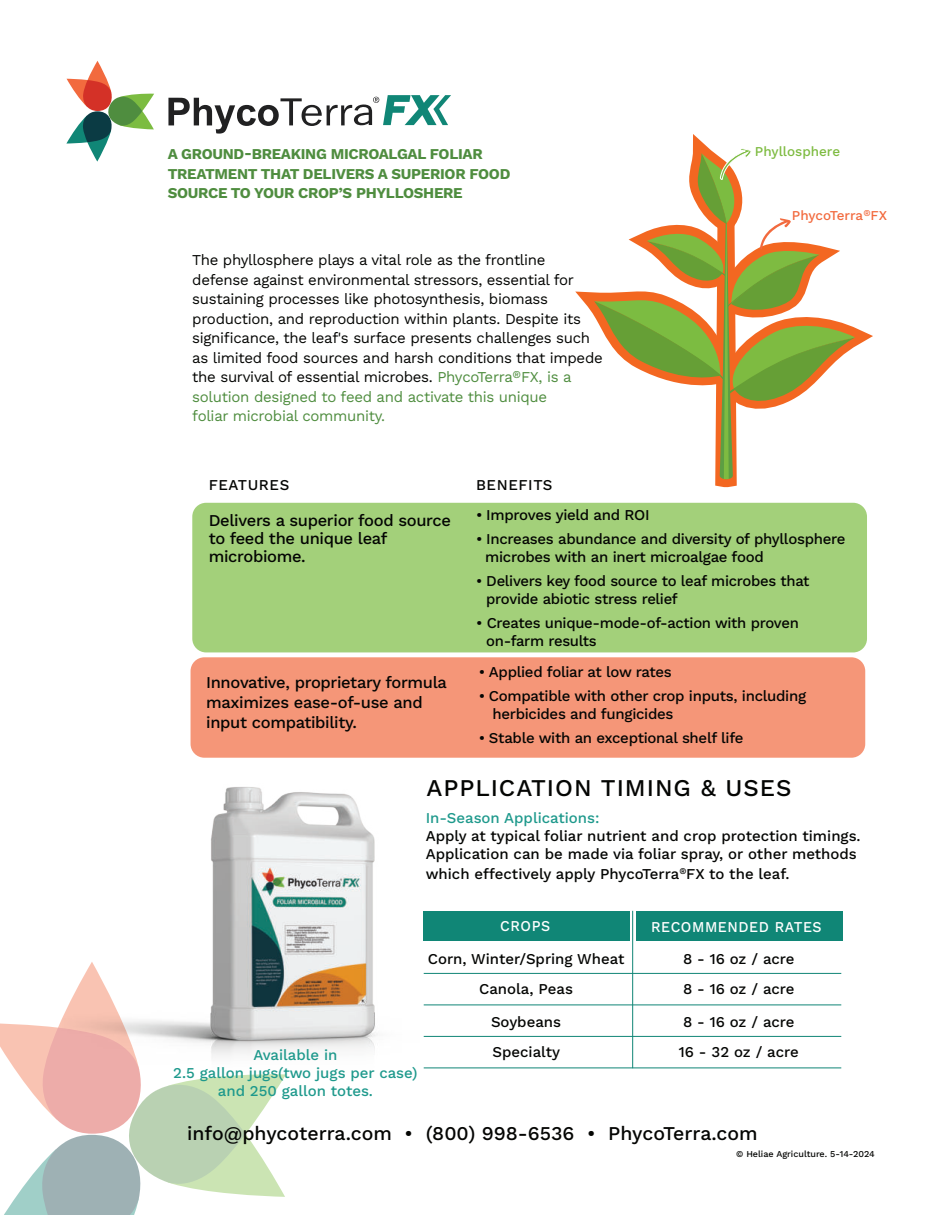
<style>
.page{position:relative;width:945px;height:1215px;background:#fff}
.page>*{position:absolute;margin:0;border:0;box-sizing:border-box;transform-origin:0 0}
.t1{font:500 24px "Work Sans";letter-spacing:.04em;color:#040503}
.t2{font:500 19.5px "Work Sans";color:#040503}
.t3{font:500 16.5px/18px "Work Sans";letter-spacing:-.02em;color:#040503}
.t4{font:15px/19.5px "Work Sans";letter-spacing:-.02em;color:#040503}
.t5{font:500 15px/18px "Work Sans";letter-spacing:-.02em;color:#040503}
.t6{font:500 15px/30px "Work Sans";color:#040503}
.t7{font:700 15px/19.5px "Work Sans";letter-spacing:-.02em;color:#4f8d3f}
.t8{font:500 15px/18px "Work Sans";color:#1e998c;text-align:center}
.t9{font:500 15px "Work Sans";letter-spacing:.04em;color:#fff;scale:.95 1}
.t10{font:500 15px "Work Sans";letter-spacing:.04em;color:#040503}
.t11{font:500 13.5px "Work Sans";color:#f26a3e}
.t12{font:500 13.5px "Work Sans";color:#7ebb41}
.t13{font:500 9px "Work Sans";color:#040503}
.s1{color:#4f8d3f}
</style>
<div class="page">
<svg style="left:0;top:1023px;width:285px;height:192px"></svg>
<div style="left:192px;top:503px;width:675px;height:149px;background:#a3d07a;border-radius:14px"></div>
<div style="left:191px;top:657px;width:674px;height:101px;background:#f59678;border-radius:14px"></div>
<img style="left:6px;top:735px;width:523px;height:381px">
<svg style="left:66px;top:61px;width:88px;height:101px"></svg>
<svg style="left:168px;top:95px;width:283px;height:39px"></svg>
<div style="left:423px;top:911px;width:207px;height:30px;background:#108676"></div>
<div style="left:636px;top:911px;width:206px;height:29px;background:#108676"></div>
<hr style="left:632px;top:911px;width:1px;height:157px;background:#108676">
<hr style="left:424px;top:973px;width:417px;height:1px;background:#108676">
<hr style="left:424px;top:1005px;width:417px;height:1px;background:#108676">
<hr style="left:424px;top:1036px;width:417px;height:1px;background:#108676">
<hr style="left:424px;top:1068px;width:417px;height:1px;background:#108676">
<svg style="left:577px;top:134px;width:296px;height:354px"></svg>
<p class="t7" style="left:168px;top:144px;width:344px">A GROUND-BREAKING MICROALGAL FOLIAR<br>TREATMENT THAT DELIVERS A SUPERIOR FOOD<br>SOURCE TO YOUR CROP’S PHYLLOSHERE</p>
<p class="t4" style="left:192px;top:252px;width:412px">The phyllosphere plays a vital role as the frontline defense against environmental stressors, essential for sustaining processes like photosynthesis, biomass production, and reproduction within plants. Despite its significance, the leaf's surface presents challenges such as limited food sources and harsh conditions that impede the survival of essential microbes. <span class="s1">PhycoTerra</span><sup>Æ</sup><span class="s1">FX, is a solution designed to feed and activate this unique<br>foliar microbial community.</span></p>
<p class="t12" style="left:755px;top:146px;width:87px">Phyllosphere</p>
<p class="t11" style="left:792px;top:210px;width:97px">PhycoTerra<sup>Æ</sup>FX</p>
<p class="t10" style="left:209px;top:479px;width:82px">FEATURES</p>
<p class="t3" style="left:209px;top:513px;width:244px">Delivers a superior food source to feed the unique leaf microbiome.</p>
<p class="t3" style="left:206px;top:674px;width:242px;line-height:19.8px">Innovative, proprietary formula maximizes ease-of-use and input compatibility.</p>
<p class="t5" style="left:476px;top:471px;width:175px;line-height:30px">BENEFITS<br>ï Improves yield and ROI</p>
<p class="t5" style="left:485px;top:531px;width:362px;text-indent:-9px">ï Increases abundance and diversity of phyllosphere microbes with an inert microalgae food</p>
<p class="t5" style="left:486px;top:573px;width:325px;text-indent:-10px">ï Delivers key food source to leaf microbes that provide abiotic stress relief</p>
<p class="t5" style="left:486px;top:615px;width:314px;text-indent:-10px">ï Creates unique-mode-of-action with proven on-farm results</p>
<p class="t5" style="left:479px;top:661px;width:329px;line-height:24px">ï Applied foliar at low rates<br>ï Compatible with other crop inputs, including</p>
<p class="t5" style="left:479px;top:703px;width:266px;line-height:24px;text-indent:14px">herbicides and fungicides<br>ï Stable with an exceptional shelf life</p>
<h1 class="t1" style="left:426px;top:779px;width:367px">APPLICATION TIMING &amp; USES</h1>
<p class="t8" style="left:426px;top:810px;width:175px">In-Season Applications:</p>
<p class="t6" style="left:426px;top:828px;width:437px;line-height:18px">Apply at typical foliar nutrient and crop protection timings.<br>Application can be made via foliar spray, or other methods</p>
<p class="t6" style="left:426px;top:858px;width:365px">which e昀昀ectively apply PhycoTerra<sup>Æ</sup>FX to the leaf.</p>
<p class="t8" style="left:173px;top:1047px;width:246px">Available in<br>2.5 gallon jugs(two jugs per case) and 250 gallon totes.</p>
<p class="t9" style="left:500px;top:920px;width:54px">CROPS</p>
<p class="t9" style="left:651px;top:921px;width:181px">RECOMMENDED RATES</p>
<p class="t6" style="left:428px;top:945px;width:198px;text-align:center">Corn, Winter/Spring Wheat<br>Canola, Peas</p>
<p class="t6" style="left:491px;top:1008px;width:72px">Soybeans<br>Specialty</p>
<p class="t6" style="left:683px;top:945px;width:113px">8 - 16 oz / acre<br>8 - 16 oz / acre</p>
<p class="t6" style="left:679px;top:1008px;width:122px">8 - 16 oz / acre<br>16 - 32 oz / acre</p>
<h2 class="t2" style="left:187px;top:1125px;width:572px">info@phycoterra.com ï (800) 998-6536 ï PhycoTerra.com</h2>
<p class="t13" style="left:736px;top:1151px;width:140px">© Heliae Agriculture. 5-14-2024</p>
</div>
